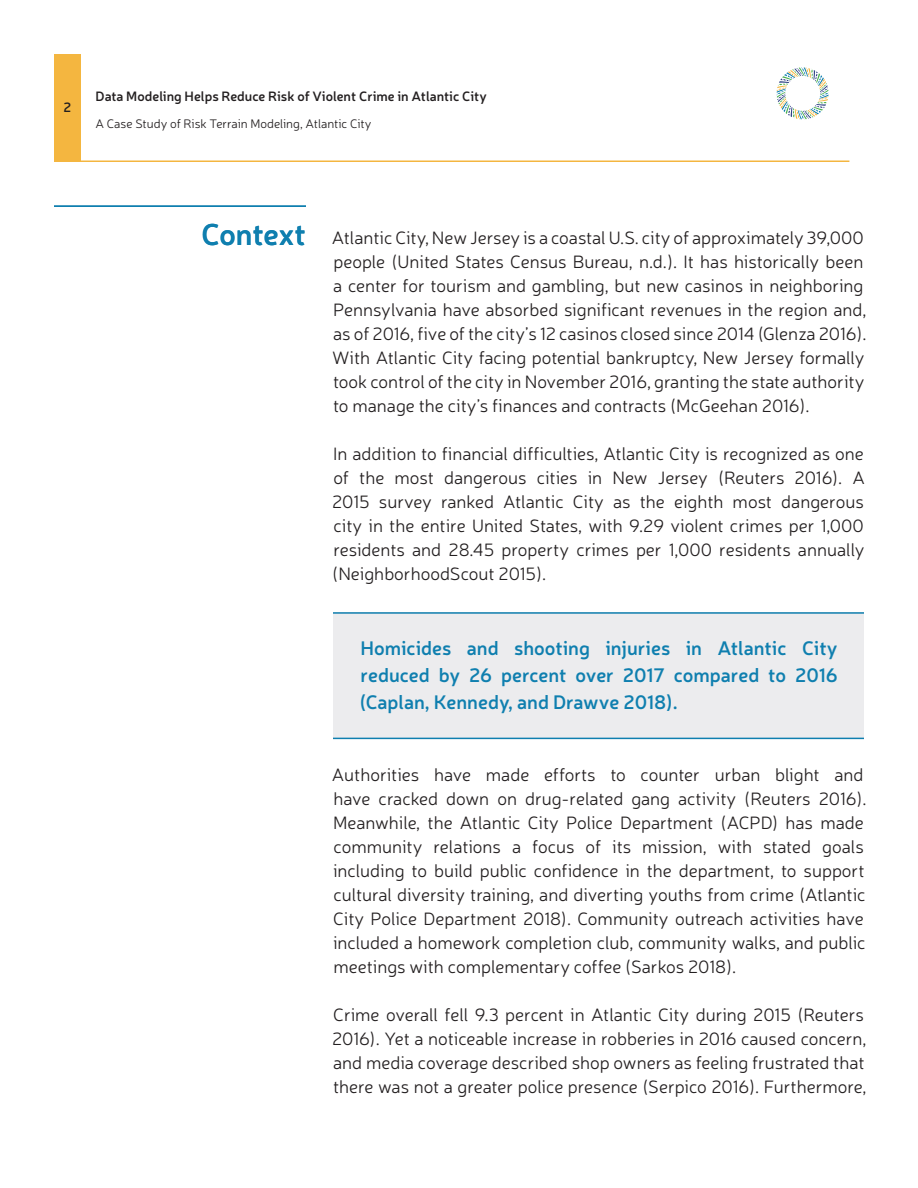
<style>
.page{position:relative;width:918px;height:1188px;background:#fff}
.page>*{position:absolute;margin:0;border:0;box-sizing:border-box;transform-origin:0 0}
.t1{font:600 30px "Neris";letter-spacing:-.005em;color:#0f7faf}
.t2{font:600 19.5px/27px "Neris";color:#0f7faf;text-align:justify}
.t3{font:300 18px/24px "Neris";color:#231f20}
.t4{font:600 13.5px "Neris";color:#231f20}
.t5{font:300 12.45px "Neris";color:#231f20}
</style>
<div class="page">
<div style="left:54px;top:54px;width:27px;height:108px;background:#f4b640"></div>
<svg style="left:777px;top:68px;width:52px;height:52px"></svg>
<div style="left:333px;top:612px;width:531px;height:126px;background:#ececee"></div>
<hr style="left:333px;top:612px;width:531px;height:2px;background:#0f7faf">
<hr style="left:333px;top:738px;width:531px;height:1px;background:#0f7faf">
<hr style="left:81px;top:160px;width:768px;height:2px;background:#f4b640">
<hr style="left:54px;top:206px;width:252px;height:1px;background:#0f7faf">
<p class="t4" style="left:64px;top:98px;width:9px">2</p>
<p class="t4" style="left:96px;top:87px;width:393px">Data Modeling Helps Reduce Risk of Violent Crime in Atlantic City</p>
<p class="t5" style="left:96px;top:116px;width:278px">A Case Study of Risk Terrain Modeling, Atlantic City</p>
<p class="t1" style="left:202px;top:213px;width:106px">Context</p>
<p class="t3" style="left:332px;top:225px;width:536px">Atlantic City, New Jersey is a coastal U.S. city of approximately 39,000 people (United States Census Bureau, n.d.). It has historically been a center for tourism and gambling, but new casinos in neighboring Pennsylvania have absorbed significant revenues in the region and, as of 2016, five of the city’s 12 casinos closed since 2014 (Glenza 2016).<br>With Atlantic City facing potential bankruptcy, New Jersey formally took control of the city in November 2016, granting the state authority to manage the city’s finances and contracts (McGeehan 2016).</p>
<p class="t3" style="left:332px;top:441px;width:534px;text-align:justify">In addition to financial difficulties, Atlantic City is recognized as one of the most dangerous cities in New Jersey (Reuters 2016). A 2015 survey ranked Atlantic City as the eighth most dangerous city in the entire United States, with 9.29 violent crimes per 1,000 residents and 28.45 property crimes per 1,000 residents annually (NeighborhoodScout 2015).</p>
<p class="t2" style="left:359px;top:634px;width:480px">Homicides and shooting injuries in Atlantic City reduced by 26 percent over 2017 compared to 2016 (Caplan, Kennedy, and Drawve 2018).</p>
<p class="t3" style="left:332px;top:762px;width:536px">Authorities have made efforts to counter urban blight and have cracked down on drug-related gang activity (Reuters 2016).<br>Meanwhile, the Atlantic City Police Department (ACPD) has made community relations a focus of its mission, with stated goals including to build public confidence in the department, to support cultural diversity training, and diverting youths from crime (Atlantic City Police Department 2018). Community outreach activities have included a homework completion club, community walks, and public meetings with complementary coffee (Sarkos 2018).</p>
<p class="t3" style="left:332px;top:1002px;width:536px">Crime overall fell 9.3 percent in Atlantic City during 2015 (Reuters 2016). Yet a noticeable increase in robberies in 2016 caused concern, and media coverage described shop owners as feeling frustrated that there was not a greater police presence (Serpico 2016). Furthermore,</p>
</div>
